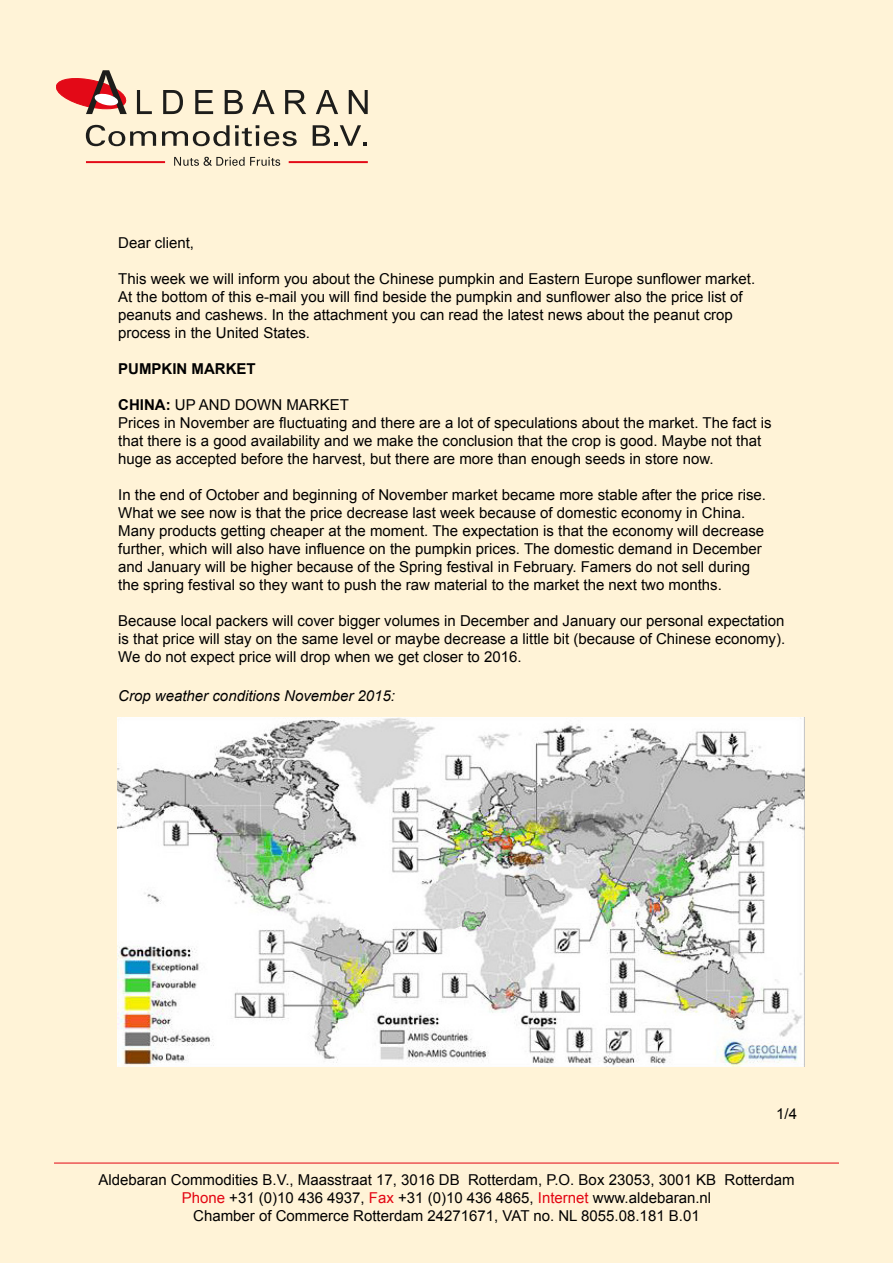
<style>
.page{position:relative;width:893px;height:1263px;background:#fff3d7}
.page>*{position:absolute;margin:0;border:0;box-sizing:border-box;transform-origin:0 0}
.t1{font:15px "Arial";color:#000}
.t2{font:italic 15px "Arial";color:#000}
.t3{font:700 15px "Arial";color:#000}
.s1{font-weight:700}
.s2{color:#e30613}
</style>
<div class="page">
<img style="left:118px;top:718px;width:687px;height:348px">
<hr style="left:54px;top:1163px;width:785px;height:1px;background:#e30613">
<svg style="left:137px;top:90px;width:15px;height:24px"></svg>
<svg style="left:163px;top:90px;width:20px;height:24px"></svg>
<svg style="left:195px;top:90px;width:18px;height:24px"></svg>
<svg style="left:225px;top:90px;width:18px;height:24px"></svg>
<svg style="left:252px;top:90px;width:22px;height:24px"></svg>
<svg style="left:285px;top:90px;width:21px;height:24px"></svg>
<svg style="left:316px;top:90px;width:22px;height:24px"></svg>
<svg style="left:349px;top:90px;width:19px;height:24px"></svg>
<svg style="left:86px;top:125px;width:70px;height:21px"></svg>
<svg style="left:162px;top:125px;width:135px;height:21px"></svg>
<svg style="left:313px;top:125px;width:54px;height:21px"></svg>
<svg style="left:174px;top:157px;width:106px;height:9px"></svg>
<hr style="left:86px;top:161px;width:79px;height:2px;background:#e30917">
<hr style="left:289px;top:161px;width:79px;height:2px;background:#e30917">
<svg style="left:56px;top:70px;width:71px;height:44px"></svg>
<p class="t1" style="left:118px;top:233px;width:77px">Dear client,</p>
<p class="t1" style="left:118px;top:269px;width:638px">This week we will inform you about the Chinese pumpkin and Eastern Europe sunflower market.</p>
<p class="t1" style="left:118px;top:287px;width:626px">At the bottom of this e-mail you will find beside the pumpkin and sunflower also the price list of</p>
<p class="t1" style="left:118px;top:305px;width:616px">peanuts and cashews. In the attachment you can read the latest news about the peanut crop</p>
<p class="t1" style="left:118px;top:323px;width:193px">process in the United States.</p>
<p class="t3" style="left:118px;top:359px;width:139px">PUMPKIN MARKET</p>
<p class="t1" style="left:118px;top:395px;width:232px"><span class="s1">CHINA:</span> UP AND DOWN MARKET</p>
<p class="t1" style="left:118px;top:413px;width:655px">Prices in November are fluctuating and there are a lot of speculations about the market. The fact is</p>
<p class="t1" style="left:118px;top:431px;width:644px">that there is a good availability and we make the conclusion that the crop is good. Maybe not that</p>
<p class="t1" style="left:118px;top:449px;width:597px">huge as accepted before the harvest, but there are more than enough seeds in store now.</p>
<p class="t1" style="left:118px;top:485px;width:649px">In the end of October and beginning of November market became more stable after the price rise.</p>
<p class="t1" style="left:118px;top:503px;width:628px">What we see now is that the price decrease last week because of domestic economy in China.</p>
<p class="t1" style="left:118px;top:521px;width:647px">Many products getting cheaper at the moment. The expectation is that the economy will decrease</p>
<p class="t1" style="left:118px;top:539px;width:645px">further, which will also have influence on the pumpkin prices. The domestic demand in December</p>
<p class="t1" style="left:118px;top:557px;width:633px">and January will be higher because of the Spring festival in February. Famers do not sell during</p>
<p class="t1" style="left:118px;top:575px;width:605px">the spring festival so they want to push the raw material to the market the next two months.</p>
<p class="t1" style="left:118px;top:611px;width:668px">Because local packers will cover bigger volumes in December and January our personal expectation</p>
<p class="t1" style="left:118px;top:629px;width:668px">is that price will stay on the same level or maybe decrease a little bit (because of Chinese economy).</p>
<p class="t1" style="left:118px;top:647px;width:405px">We do not expect price will drop when we get closer to 2016.</p>
<p class="t2" style="left:118px;top:686px;width:278px">Crop weather conditions November 2015:</p>
<p class="t1" style="left:776px;top:1104px;width:22px">1/4</p>
<p class="t1" style="left:98px;top:1169px;width:698px">Aldebaran Commodities B.V., Maasstraat 17, 3016 DB Rotterdam, P.O. Box 23053, 3001 KB Rotterdam</p>
<p class="t1" style="left:182px;top:1187px;width:531px"><span class="s2">Phone</span> +31 (0)10 436 4937, <span class="s2">Fax</span> +31 (0)10 436 4865, <span class="s2">Internet</span> www.aldebaran.nl</p>
<p class="t1" style="left:193px;top:1205px;width:508px">Chamber of Commerce Rotterdam 24271671, VAT no. NL 8055.08.181 B.01</p>
</div>
